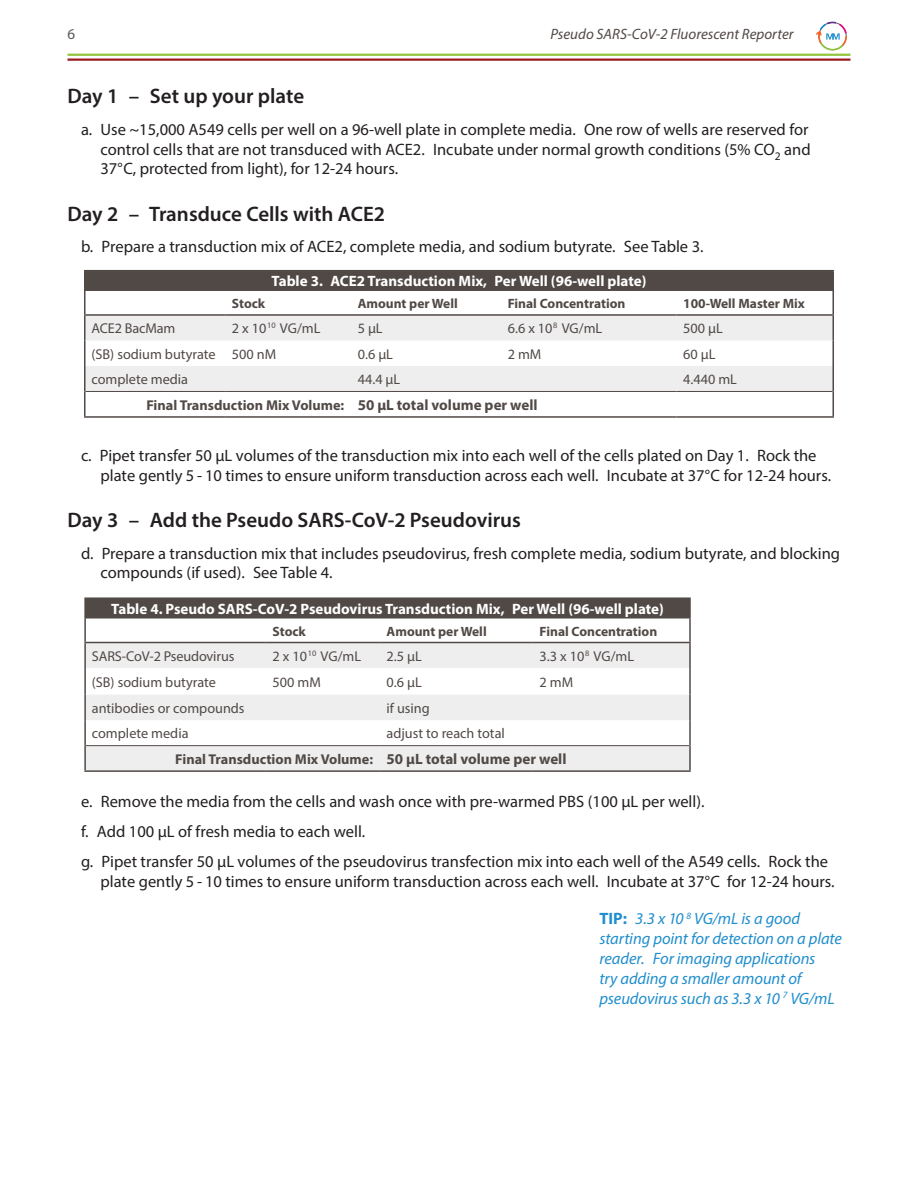
<style>
.page{position:relative;width:918px;height:1188px;background:#fff}
.page>*{position:absolute;margin:0;border:0;box-sizing:border-box;transform-origin:0 0}
.t1{font:600 21px "Myriad Pro";color:#231f20}
.t2{font:16.5px/19.8px "Myriad Pro";color:#231f20}
.t3{font:italic 16.5px/19.8px "Myriad Pro";letter-spacing:-.005em;color:#218ecd}
.t4{font:700 15px "Myriad Pro";color:#fff}
.t5{font:italic 15px "Myriad Pro";color:#514946}
.t6{font:15px "Myriad Pro";color:#57585a}
.t7{font:14.25px "Myriad Pro";color:#514946}
.t8{font:700 14.25px/25.5px "Myriad Pro";color:#514946}
.t9{font:700 13.5px "Myriad Pro";color:#514946}
.s1{font-size:15px}
.s2{font-weight:400}
.s3{font-weight:700;font-style:normal}
</style>
<div class="page">
<hr style="left:68px;top:54px;width:782px;height:2px;background:#92c43e">
<hr style="left:68px;top:58px;width:782px;height:3px;background:#9c1b1f">
<svg style="left:816px;top:21px;width:31px;height:30px"></svg>
<div style="left:85px;top:271px;width:748px;height:20px;background:#514946"></div>
<svg style="left:86px;top:316px;width:746px;height:75px;fill:#eeeeef"></svg>
<hr style="left:84px;top:291px;width:2px;height:23px;background:#514946">
<hr style="left:832px;top:291px;width:2px;height:23px;background:#514946">
<hr style="left:84px;top:314px;width:141px;height:2px;background:#514946">
<hr style="left:84px;top:316px;width:2px;height:24px;background:#514946">
<hr style="left:225px;top:314px;width:126px;height:2px;background:#514946">
<hr style="left:351px;top:314px;width:150px;height:2px;background:#514946">
<hr style="left:501px;top:314px;width:175px;height:2px;background:#514946">
<hr style="left:676px;top:314px;width:158px;height:2px;background:#514946">
<hr style="left:832px;top:316px;width:2px;height:24px;background:#514946">
<hr style="left:84px;top:340px;width:2px;height:26px;background:#514946">
<hr style="left:832px;top:340px;width:2px;height:26px;background:#514946">
<hr style="left:832px;top:391px;width:2px;height:25px;background:#514946">
<hr style="left:676px;top:416px;width:158px;height:2px;background:#514946">
<hr style="left:84px;top:270px;width:141px;height:1px;background:#514946">
<hr style="left:84px;top:271px;width:2px;height:20px;background:#514946">
<hr style="left:225px;top:270px;width:126px;height:1px;background:#514946">
<hr style="left:351px;top:270px;width:150px;height:1px;background:#514946">
<hr style="left:501px;top:270px;width:175px;height:1px;background:#514946">
<hr style="left:676px;top:270px;width:158px;height:1px;background:#514946">
<hr style="left:832px;top:271px;width:2px;height:20px;background:#514946">
<hr style="left:84px;top:391px;width:2px;height:25px;background:#514946">
<hr style="left:84px;top:416px;width:141px;height:2px;background:#514946">
<hr style="left:225px;top:416px;width:126px;height:2px;background:#514946">
<hr style="left:351px;top:416px;width:150px;height:2px;background:#514946">
<hr style="left:501px;top:416px;width:175px;height:2px;background:#514946">
<hr style="left:84px;top:366px;width:2px;height:25px;background:#514946">
<hr style="left:832px;top:366px;width:2px;height:25px;background:#514946">
<hr style="left:86px;top:391px;width:139px;height:1px;background:#514946">
<hr style="left:225px;top:391px;width:126px;height:1px;background:#514946">
<hr style="left:351px;top:391px;width:150px;height:1px;background:#514946">
<hr style="left:501px;top:391px;width:175px;height:1px;background:#514946">
<hr style="left:676px;top:391px;width:157px;height:1px;background:#514946">
<div style="left:85px;top:598px;width:605px;height:21px;background:#514946"></div>
<svg style="left:86px;top:641px;width:603px;height:1px"></svg>
<svg style="left:86px;top:643px;width:603px;height:127px;fill:#eeeeef"></svg>
<hr style="left:689px;top:599px;width:2px;height:20px;background:#514946">
<hr style="left:84px;top:619px;width:2px;height:23px;background:#514946">
<hr style="left:84px;top:642px;width:182px;height:1px;background:#514946">
<hr style="left:84px;top:643px;width:2px;height:25px;background:#514946">
<hr style="left:266px;top:642px;width:114px;height:1px;background:#514946">
<hr style="left:380px;top:642px;width:153px;height:1px;background:#514946">
<hr style="left:84px;top:668px;width:2px;height:27px;background:#514946">
<hr style="left:84px;top:695px;width:2px;height:25px;background:#514946">
<hr style="left:84px;top:597px;width:182px;height:2px;background:#514946">
<hr style="left:84px;top:599px;width:2px;height:20px;background:#514946">
<hr style="left:266px;top:597px;width:114px;height:2px;background:#514946">
<hr style="left:380px;top:597px;width:153px;height:2px;background:#514946">
<hr style="left:533px;top:597px;width:158px;height:2px;background:#514946">
<hr style="left:689px;top:619px;width:2px;height:23px;background:#514946">
<hr style="left:533px;top:642px;width:158px;height:1px;background:#514946">
<hr style="left:689px;top:643px;width:2px;height:25px;background:#514946">
<hr style="left:689px;top:668px;width:2px;height:27px;background:#514946">
<hr style="left:689px;top:695px;width:2px;height:25px;background:#514946">
<hr style="left:84px;top:746px;width:2px;height:24px;background:#514946">
<hr style="left:689px;top:746px;width:2px;height:24px;background:#514946">
<hr style="left:84px;top:770px;width:182px;height:2px;background:#514946">
<hr style="left:266px;top:770px;width:114px;height:2px;background:#514946">
<hr style="left:380px;top:770px;width:153px;height:2px;background:#514946">
<hr style="left:533px;top:770px;width:158px;height:2px;background:#514946">
<hr style="left:84px;top:720px;width:2px;height:26px;background:#514946">
<hr style="left:689px;top:720px;width:2px;height:26px;background:#514946">
<hr style="left:86px;top:745px;width:180px;height:1px;background:#514946">
<hr style="left:266px;top:745px;width:114px;height:1px;background:#514946">
<hr style="left:380px;top:745px;width:153px;height:1px;background:#514946">
<hr style="left:533px;top:745px;width:156px;height:1px;background:#514946">
<p class="t6" style="left:68px;top:25px;width:9px">6</p>
<p class="t5" style="left:550px;top:25px;width:245px">Pseudo SARS-CoV-2 Fluorescent Reporter</p>
<p class="t1" style="left:68px;top:83px;width:238px">Day 1 – Set up your plate</p>
<p class="t2" style="left:100px;top:119px;width:712px;text-indent:-19px">a. Use ~15,000 A549 cells per well on a 96-well plate in complete media. One row of wells are reserved for control cells that are not transduced with ACE2. Incubate under normal growth conditions (5% CO<sub>2</sub> and<br>37°C, protected from light), for 12-24 hours.</p>
<p class="t1" style="left:68px;top:200px;width:319px">Day 2 – Transduce Cells with ACE2</p>
<p class="t2" style="left:81px;top:237px;width:624px">b. Prepare a transduction mix of ACE2, complete media, and sodium butyrate. See Table 3.</p>
<p class="t4" style="left:272px;top:272px;width:376px">Table 3. ACE2 Transduction Mix, Per Well (96-well plate)</p>
<p class="t9" style="left:232px;top:295px;width:35px">Stock</p>
<p class="t9" style="left:358px;top:295px;width:102px">Amount per Well</p>
<p class="t9" style="left:508px;top:295px;width:119px">Final Concentration</p>
<p class="t9" style="left:683px;top:295px;width:123px">100-Well Master Mix</p>
<p class="t7" style="left:92px;top:320px;width:85px">ACE2 BacMam</p>
<p class="t7" style="left:232px;top:320px;width:90px">2 x 10<sup>10</sup> VG/mL</p>
<p class="t7" style="left:358px;top:320px;width:26px">5 μL</p>
<p class="t7" style="left:508px;top:320px;width:96px">6.6 x 10<sup>8</sup> VG/mL</p>
<p class="t7" style="left:683px;top:320px;width:41px">500 μL</p>
<p class="t7" style="left:92px;top:345px;width:186px">(SB) sodium butyrate 500 nM</p>
<p class="t7" style="left:358px;top:345px;width:37px">0.6 μL</p>
<p class="t7" style="left:508px;top:345px;width:35px">2 mM</p>
<p class="t7" style="left:683px;top:345px;width:34px">60 μL</p>
<p class="t7" style="left:92px;top:370px;width:98px">complete media</p>
<p class="t7" style="left:358px;top:370px;width:44px">44.4 μL</p>
<p class="t7" style="left:683px;top:370px;width:55px">4.440 mL</p>
<p class="t8" style="left:146px;top:392px;width:393px">Final Transduction Mix Volume: <span class="s1">50 μL total volume per well</span></p>
<p class="t2" style="left:100px;top:445px;width:732px;text-indent:-19px">c. Pipet transfer 50 µL volumes of the transduction mix into each well of the cells plated on Day 1. Rock the plate gently 5 - 10 times to ensure uniform transduction across each well. Incubate at 37°C for 12-24 hours.</p>
<p class="t1" style="left:68px;top:506px;width:455px">Day 3 – Add the Pseudo SARS-CoV-2 Pseudovirus</p>
<p class="t2" style="left:101px;top:543px;width:741px;text-indent:-20px">d. Prepare a transduction mix that includes pseudovirus, fresh complete media, sodium butyrate, and blocking compounds (if used). See Table 4.</p>
<p class="t4" style="left:111px;top:599px;width:554px">Table 4. Pseudo SARS-CoV-2 Pseudovirus Transduction Mix, Per Well (96-well plate)</p>
<p class="t9" style="left:273px;top:622px;width:35px">Stock</p>
<p class="t9" style="left:387px;top:622px;width:102px">Amount per Well</p>
<p class="t9" style="left:540px;top:622px;width:119px">Final Concentration</p>
<p class="t7" style="left:92px;top:647px;width:144px">SARS-CoV-2 Pseudovirus</p>
<p class="t7" style="left:273px;top:647px;width:90px">2 x 10<sup>10</sup> VG/mL</p>
<p class="t7" style="left:387px;top:647px;width:37px">2.5 μL</p>
<p class="t7" style="left:540px;top:647px;width:96px">3.3 x 10<sup>8</sup> VG/mL</p>
<p class="t7" style="left:92px;top:673px;width:126px">(SB) sodium butyrate</p>
<p class="t7" style="left:273px;top:673px;width:50px">500 mM</p>
<p class="t7" style="left:387px;top:673px;width:37px">0.6 μL</p>
<p class="t7" style="left:540px;top:673px;width:35px">2 mM</p>
<p class="t7" style="left:92px;top:699px;width:154px">antibodies or compounds</p>
<p class="t7" style="left:387px;top:699px;width:45px">if using</p>
<p class="t7" style="left:92px;top:725px;width:98px">complete media</p>
<p class="t8" style="left:175px;top:720px;width:393px;text-indent:211px"><span class="s2">adjust to reach total<br></span>Final Transduction Mix Volume: <span class="s1">50 μL total volume per well</span></p>
<p class="t2" style="left:81px;top:786px;width:749px;line-height:30.3px">e. Remove the media from the cells and wash once with pre-warmed PBS (100 µL per well).<br>f. Add 100 µL of fresh media to each well.<br>g. Pipet transfer 50 µL volumes of the pseudovirus transfection mix into each well of the A549 cells. Rock the</p>
<p class="t2" style="left:100px;top:871px;width:736px">plate gently 5 - 10 times to ensure uniform transduction across each well. Incubate at 37°C for 12-24 hours.</p>
<p class="t3" style="left:599px;top:909px;width:244px"><span class="s3">TIP:</span> 3.3 x 10 <sup>8</sup> VG/mL is a good starting point for detection on a plate reader. For imaging applications<br>try adding a smaller amount of pseudovirus such as 3.3 x 10 <sup>7</sup> VG/mL</p>
</div>
